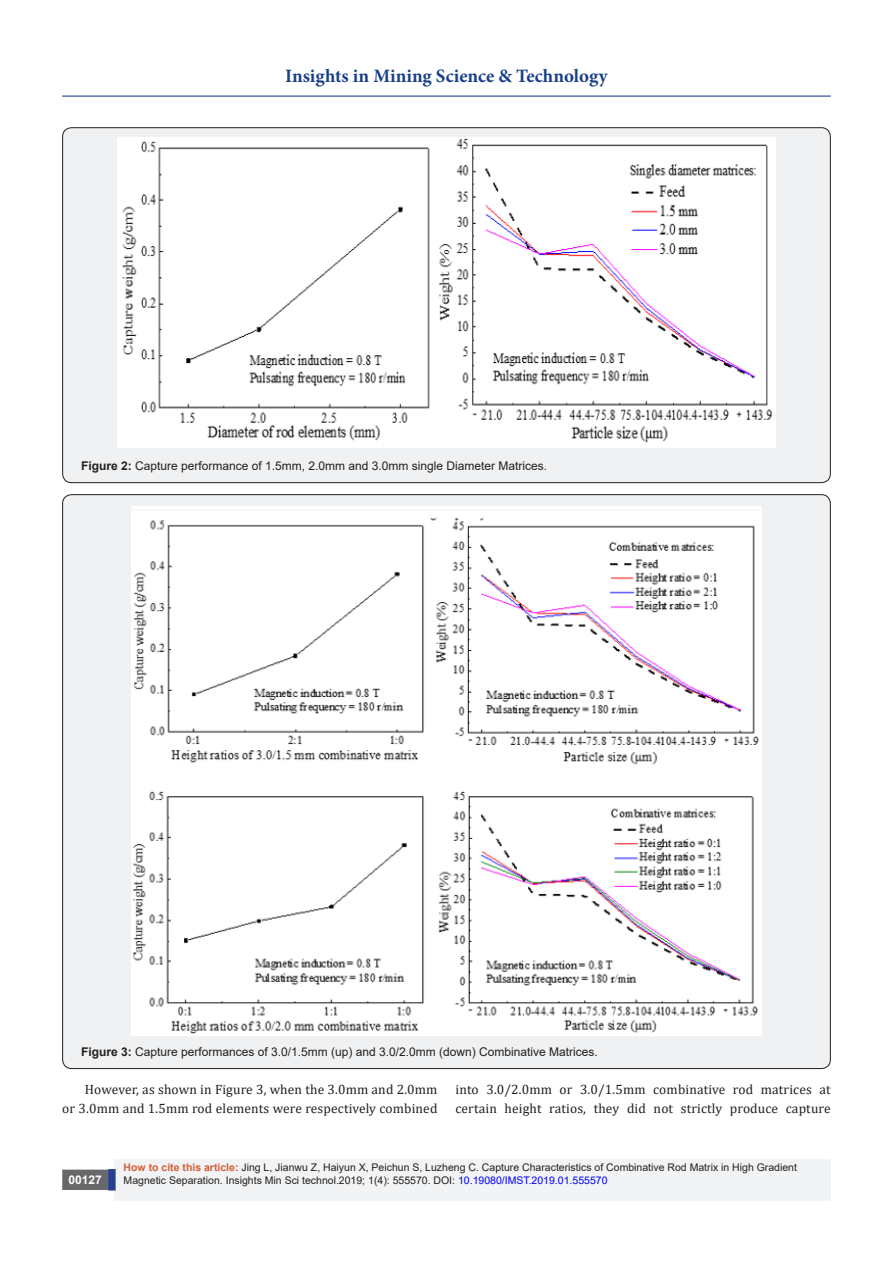
<style>
.page{position:relative;width:893px;height:1263px;background:#fff}
.page>*{position:absolute;margin:0;border:0;box-sizing:border-box;transform-origin:0 0}
.t1{font:700 18.9px "Minion Pro";color:#183f89}
.t2{font:13.5px/18.8px "Cambria";letter-spacing:.01em;color:#231f20;text-align:right}
.t3{font:12px "Arial";color:#231f20}
.t4{font:700 12px "Arial";color:#fff}
.t5{font:10.5px "Arial";color:#231f20}
.s1{font-weight:700}
.s2{font-weight:700;color:#d55e37}
.s3{color:#00f}
</style>
<div class="page">
<hr style="left:62px;top:96px;width:769px;height:1px;background:#253f8e">
<div style="left:115px;top:1160px;width:716px;height:41px;background:#f2f3f4"></div>
<div style="left:63px;top:1170px;width:44px;height:19px;background:#68676a"></div>
<div style="left:62px;top:1169px;width:46px;height:21px;border:2px solid #68676a"></div>
<svg style="left:108px;top:1169px;width:8px;height:21px"></svg>
<div style="left:63px;top:128px;width:767px;height:355px;background:#f0f1f2;border-radius:9px"></div>
<img style="left:117px;top:138px;width:659px;height:309px">
<div style="left:63px;top:495px;width:767px;height:573px;background:#f0f1f2;border-radius:9px"></div>
<img style="left:132px;top:507px;width:629px;height:529px">
<h1 class="t1" style="left:285px;top:63px;width:324px">Insights in Mining Science &amp; Technology</h1>
<p class="t3" style="left:81px;top:458px;width:468px"><span class="s1">Figure 2:</span> Capture performance of 1.5mm, 2.0mm and 3.0mm single Diameter Matrices.</p>
<p class="t3" style="left:81px;top:1044px;width:518px"><span class="s1">Figure 3:</span> Capture performances of 3.0/1.5mm (up) and 3.0/2.0mm (down) Combinative Matrices.</p>
<p class="t2" style="left:62px;top:1080px;width:377px">However, as shown in Figure 3, when the 3.0mm and 2.0mm<br>or 3.0mm and 1.5mm rod elements were respectively combined</p>
<p class="t2" style="left:455px;top:1080px;width:377px;text-align:left">into 3.0/2.0mm or 3.0/1.5mm combinative rod matrices at certain height ratios, they did not strictly produce capture</p>
<p class="t5" style="left:124px;top:1160px;width:675px"><span class="s2">How to cite this article:</span> Jing L, Jianwu Z, Haiyun X, Peichun S, Luzheng C. Capture Characteristics of Combinative Rod Matrix in High Gradient</p>
<p class="t4" style="left:68px;top:1171px;width:35px">00127</p>
<p class="t5" style="left:124px;top:1173px;width:485px">Magnetic Separation. Insights Min Sci technol.2019; 1(4): 555570. DOI: <span class="s3">10.19080/IMST.2019.01.555570</span></p>
</div>
